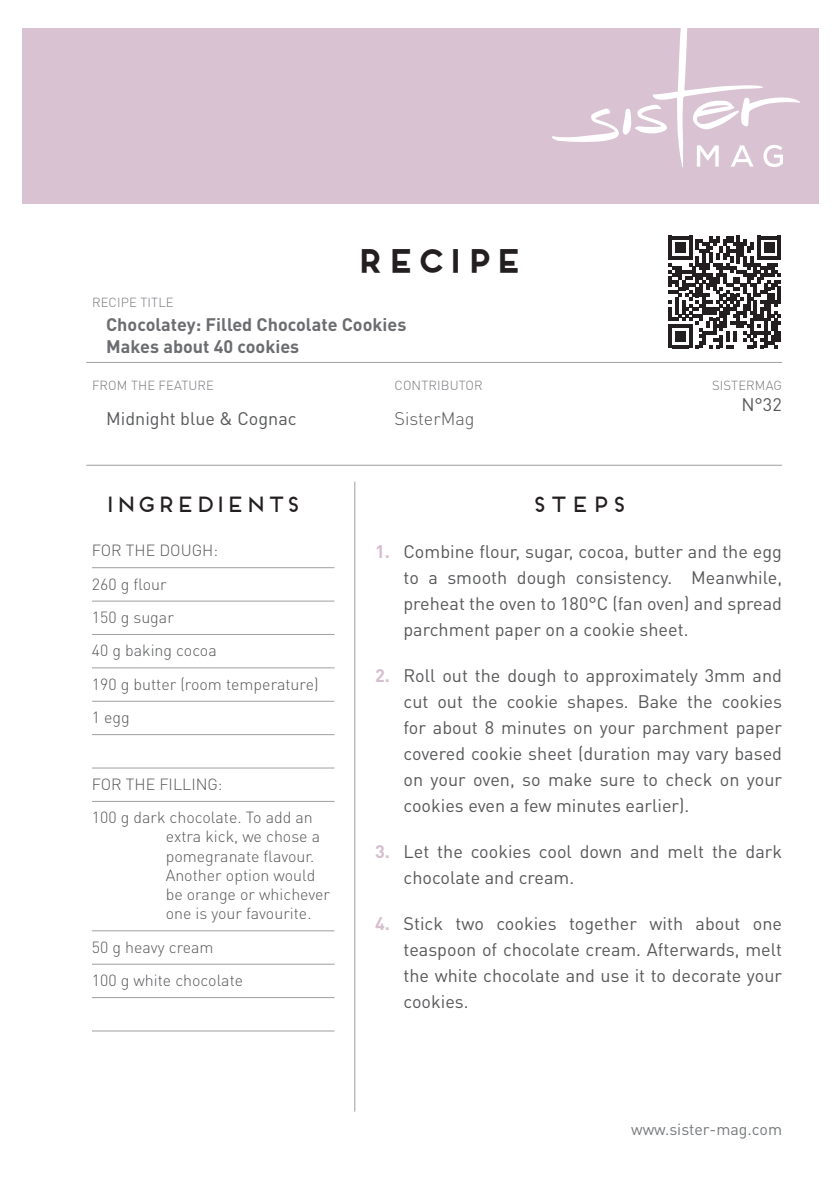
<style>
.page{position:relative;width:840px;height:1191px;background:#fff}
.page>*{position:absolute;margin:0;border:0;box-sizing:border-box;transform-origin:0 0}
.t1{font:700 31.6px "Frontage";color:#231f20}
.t2{font:22px "Frontage";letter-spacing:-.1em;color:#231f20}
.Rezeptinfos_oben{font:18px/26px "DIN Pro";color:#57585a;text-align:justify}
.Rezepttitel{font:700 18px "DIN Pro";color:#6c6d70}
.Rezeptinfos_oben-2{font:300 18px "DIN Pro";color:#57585a}
.Zutaten{font:300 16px/19.2px "DIN Pro";color:#57585a}
.t3{font:16px "DIN Pro";color:#76787b}
.Minilabel{font:300 13px "DIN Pro";letter-spacing:.01em;color:#76787b}
.s1{font-weight:700;color:#d5bece}
</style>
<div class="page">
<hr style="left:354px;top:481px;width:1px;height:630px;background:#9d9fa2">
<hr style="left:86px;top:362px;width:695px;height:1px;background:#9d9fa2">
<hr style="left:86px;top:465px;width:695px;height:1px;background:#9d9fa2">
<svg style="left:668px;top:236px;width:112px;height:112px"></svg>
<div style="left:23px;top:28px;width:795px;height:176px;background:#d9c3d2"></div>
<svg style="left:552px;top:28px;width:247px;height:139px"></svg>
<hr style="left:92px;top:567px;width:242px;height:1px;background:#9d9fa2">
<hr style="left:92px;top:601px;width:242px;height:1px;background:#9d9fa2">
<hr style="left:92px;top:634px;width:242px;height:1px;background:#9d9fa2">
<hr style="left:92px;top:667px;width:242px;height:1px;background:#9d9fa2">
<hr style="left:92px;top:701px;width:242px;height:1px;background:#9d9fa2">
<hr style="left:92px;top:734px;width:242px;height:1px;background:#9d9fa2">
<hr style="left:92px;top:767px;width:242px;height:1px;background:#9d9fa2">
<hr style="left:92px;top:801px;width:242px;height:1px;background:#9d9fa2">
<hr style="left:92px;top:930px;width:242px;height:1px;background:#9d9fa2">
<hr style="left:92px;top:964px;width:242px;height:1px;background:#9d9fa2">
<hr style="left:92px;top:997px;width:242px;height:1px;background:#9d9fa2">
<hr style="left:92px;top:1030px;width:242px;height:1px;background:#9d9fa2">
<h1 class="t1" style="left:353px;top:241px;width:171px">RECIPE</h1>
<p class="Minilabel" style="left:92px;top:293px;width:83px">RECIPE TITLE</p>
<p class="Rezepttitel" style="left:106px;top:312px;width:301px">Chocolatey: Filled Chocolate Cookies</p>
<p class="Rezepttitel" style="left:106px;top:334px;width:194px">Makes about 40 cookies</p>
<p class="Minilabel" style="left:92px;top:376px;width:123px">FROM THE FEATURE</p>
<p class="Minilabel" style="left:394px;top:376px;width:90px">CONTRIBUTOR</p>
<p class="Rezeptinfos_oben" style="left:106px;top:405px;width:192px">Midnight blue &amp; Cognac</p>
<p class="Rezeptinfos_oben-2" style="left:394px;top:406px;width:82px">SisterMag</p>
<p class="t2" style="left:103px;top:491px;width:200px">INGREDIENTS</p>
<p class="t2" style="left:530px;top:491px;width:98px">STEPS</p>
<p class="Minilabel" style="left:711px;top:376px;width:71px">SISTERMAG</p>
<p class="Rezeptinfos_oben" style="left:741px;top:390px;width:42px">N°32</p>
<p class="Zutaten" style="left:92px;top:540px;width:127px">FOR THE DOUGH:</p>
<p class="Zutaten" style="left:92px;top:573px;width:76px">260 g flour</p>
<p class="Zutaten" style="left:92px;top:607px;width:83px">150 g sugar</p>
<p class="Zutaten" style="left:92px;top:640px;width:126px">40 g baking cocoa</p>
<p class="Zutaten" style="left:92px;top:673px;width:228px">190 g butter (room temperature)</p>
<p class="Zutaten" style="left:92px;top:707px;width:39px">1 egg</p>
<p class="Zutaten" style="left:92px;top:773px;width:132px">FOR THE FILLING:</p>
<p class="Zutaten" style="left:166px;top:807px;width:166px;text-indent:-74px">100 g dark chocolate. To add an extra kick, we chose a pomegranate flavour.<br>Another option would be orange or whichever one is your favourite.</p>
<p class="Zutaten" style="left:92px;top:936px;width:123px">50 g heavy cream</p>
<p class="Zutaten" style="left:92px;top:970px;width:153px">100 g white chocolate</p>
<p class="Rezeptinfos_oben" style="left:403px;top:537px;width:380px;text-indent:-28px"><span class="s1">1.</span> Combine flour, sugar, cocoa, butter and the egg to a smooth dough consistency. Meanwhile, preheat the oven to 180°C (fan oven) and spread parchment paper on a cookie sheet.</p>
<p class="Rezeptinfos_oben" style="left:403px;top:661px;width:380px;text-indent:-28px"><span class="s1">2.</span> Roll out the dough to approximately 3mm and cut out the cookie shapes. Bake the cookies for about 8 minutes on your parchment paper covered cookie sheet (duration may vary based on your oven, so make sure to check on your cookies even a few minutes earlier).</p>
<p class="Rezeptinfos_oben" style="left:403px;top:837px;width:380px;text-indent:-28px"><span class="s1">3.</span> Let the cookies cool down and melt the dark chocolate and cream.</p>
<p class="Rezeptinfos_oben" style="left:403px;top:909px;width:380px;text-indent:-28px"><span class="s1">4.</span> Stick two cookies together with about one teaspoon of chocolate cream. Afterwards, melt the white chocolate and use it to decorate your cookies.</p>
<p class="t3" style="left:630px;top:1118px;width:152px">www.sister-mag.com</p>
</div>
